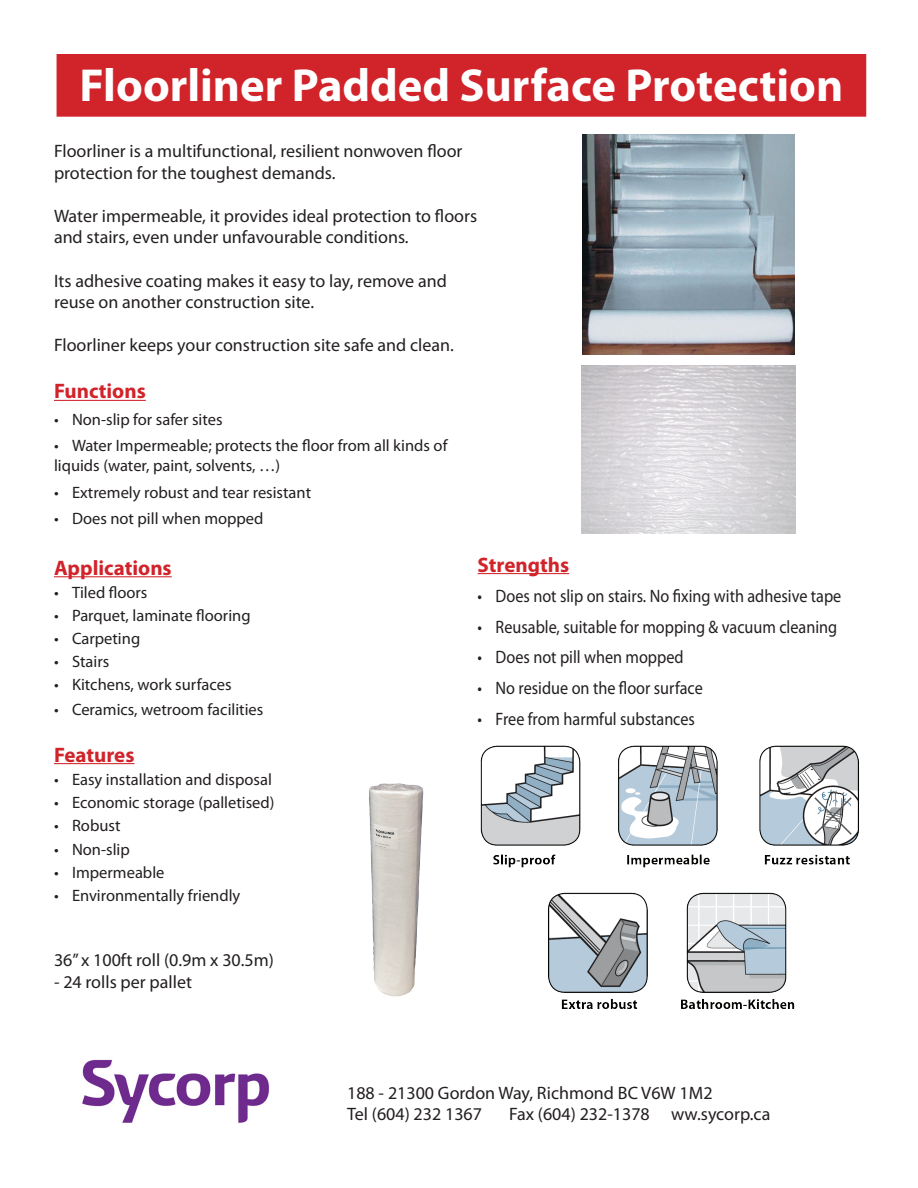
<style>
.page{position:relative;width:918px;height:1188px;background:#fff}
.page>*{position:absolute;margin:0;border:0;box-sizing:border-box;transform-origin:0 0}
.t1{font:700 46.5px "Myriad Pro";color:#fff}
.t2{font:700 21px "Myriad Pro";color:#d1232a}
.Bullet{font:18px/21.6px "Myriad Pro";color:#231f20}
.Bullet-2{font:18px "Myriad Pro";color:#231f20;scale:.9 1}
.Bullet-3{font:16.5px/19.8px "Myriad Pro";color:#231f20}
</style>
<div class="page">
<div style="left:57px;top:54px;width:809px;height:63px;background:#d1232a;border:2px solid #d1232a"></div>
<hr style="left:54px;top:400px;width:92px;height:1px;background:#d1232a">
<hr style="left:54px;top:576px;width:118px;height:1px;background:#d1232a">
<hr style="left:54px;top:763px;width:80px;height:1px;background:#d1232a">
<hr style="left:478px;top:573px;width:91px;height:1px;background:#d1232a">
<img style="left:480px;top:745px;width:379px;height:264px">
<img style="left:82px;top:1059px;width:188px;height:64px">
<img style="left:582px;top:366px;width:213px;height:168px">
<img style="left:369px;top:783px;width:55px;height:214px">
<img style="left:582px;top:135px;width:213px;height:220px">
<p class="t1" style="left:80px;top:55px;width:765px">Floorliner Padded Surface Protection</p>
<p class="Bullet" style="left:54px;top:140px;width:410px">Floorliner is a multifunctional, resilient nonwoven floor protection for the toughest demands.</p>
<p class="Bullet" style="left:54px;top:205px;width:425px">Water impermeable, it provides ideal protection to floors and stairs, even under unfavourable conditions.</p>
<p class="Bullet" style="left:54px;top:270px;width:394px">Its adhesive coating makes it easy to lay, remove and reuse on another construction site.</p>
<p class="Bullet" style="left:54px;top:334px;width:401px">Floorliner keeps your construction site safe and clean.</p>
<p class="t2" style="left:54px;top:378px;width:93px">Functions</p>
<p class="Bullet-3" style="left:54px;top:409px;width:170px">• Non-slip for safer sites</p>
<p class="Bullet-3" style="left:54px;top:436px;width:395px">• Water Impermeable; protects the floor from all kinds of liquids (water, paint, solvents, …)</p>
<p class="Bullet-3" style="left:54px;top:482px;width:259px">• Extremely robust and tear resistant</p>
<p class="Bullet-3" style="left:54px;top:509px;width:211px">• Does not pill when mopped</p>
<p class="t2" style="left:54px;top:554px;width:119px">Applications</p>
<p class="Bullet-3" style="left:54px;top:582px;width:95px">• Tiled floors</p>
<p class="Bullet-3" style="left:54px;top:605px;width:198px">• Parquet, laminate flooring</p>
<p class="Bullet-3" style="left:54px;top:628px;width:88px">• Carpeting</p>
<p class="Bullet-3" style="left:54px;top:651px;width:57px">• Stairs</p>
<p class="Bullet-3" style="left:54px;top:674px;width:179px">• Kitchens, work surfaces</p>
<p class="Bullet-3" style="left:54px;top:699px;width:211px">• Ceramics, wetroom facilities</p>
<p class="t2" style="left:54px;top:741px;width:82px">Features</p>
<p class="Bullet-3" style="left:54px;top:769px;width:219px">• Easy installation and disposal</p>
<p class="Bullet-3" style="left:54px;top:792px;width:222px">• Economic storage (palletised)</p>
<p class="Bullet-3" style="left:54px;top:816px;width:68px">• Robust</p>
<p class="Bullet-3" style="left:54px;top:839px;width:77px">• Non-slip</p>
<p class="Bullet-3" style="left:54px;top:862px;width:112px">• Impermeable</p>
<p class="Bullet-3" style="left:54px;top:886px;width:188px">• Environmentally friendly</p>
<p class="t2" style="left:478px;top:551px;width:93px">Strengths</p>
<p class="Bullet-2" style="left:478px;top:585px;width:406px">• Does not slip on stairs. No fixing with adhesive tape</p>
<p class="Bullet-2" style="left:478px;top:616px;width:401px">• Reusable, suitable for mopping &amp; vacuum cleaning</p>
<p class="Bullet-2" style="left:478px;top:646px;width:230px">• Does not pill when mopped</p>
<p class="Bullet-2" style="left:478px;top:677px;width:252px">• No residue on the floor surface</p>
<p class="Bullet-2" style="left:478px;top:707px;width:243px">• Free from harmful substances</p>
<p class="Bullet" style="left:54px;top:949px;width:221px">36” x 100ft roll (0.9m x 30.5m)</p>
<p class="Bullet" style="left:54px;top:971px;width:140px">- 24 rolls per pallet</p>
<p class="Bullet" style="left:347px;top:1081px;width:367px">188 - 21300 Gordon Way, Richmond BC V6W 1M2</p>
<p class="Bullet" style="left:347px;top:1103px;width:136px">Tel (604) 232 1367</p>
<p class="Bullet" style="left:509px;top:1103px;width:263px">Fax (604) 232-1378 ww.sycorp.ca</p>
</div>
